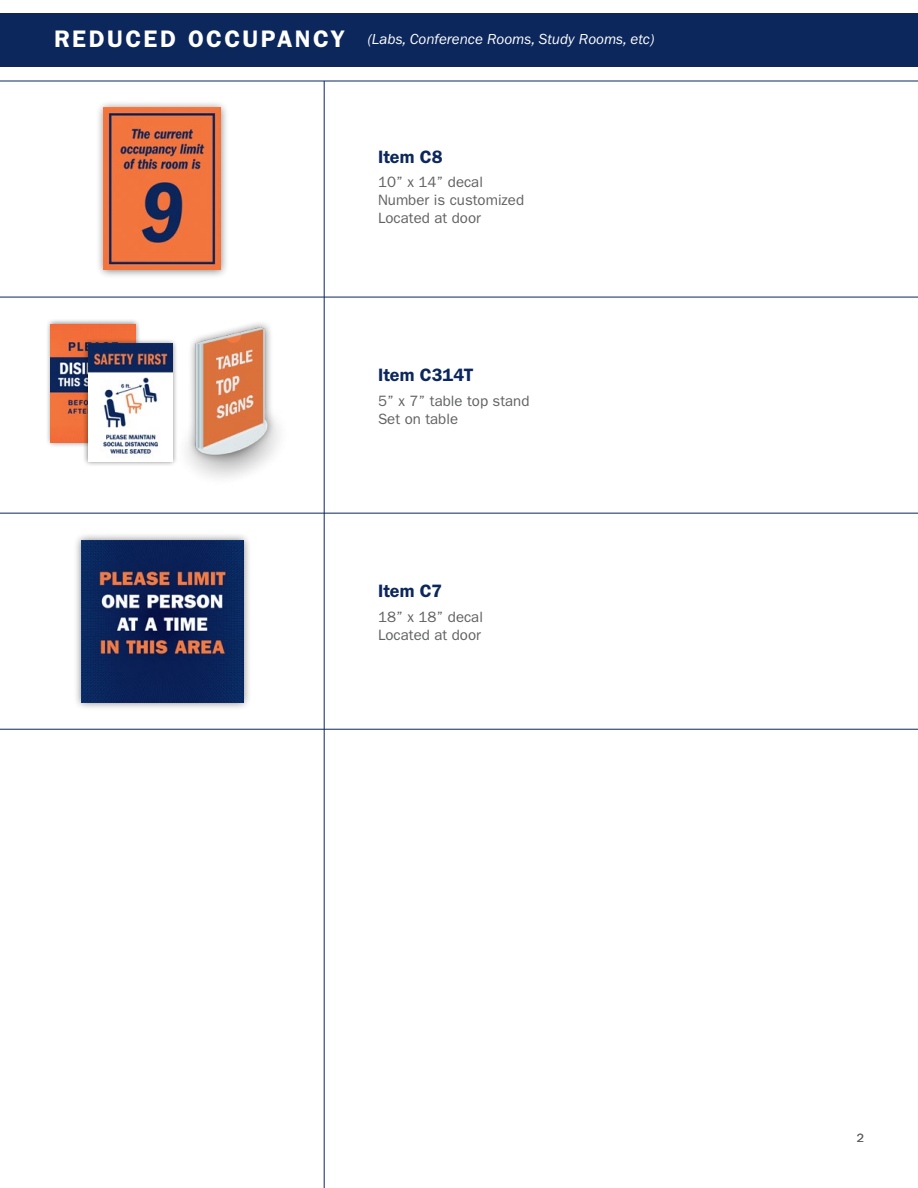
<style>
.page{position:relative;width:918px;height:1188px;background:#fff}
.page>*{position:absolute;margin:0;border:0;box-sizing:border-box;transform-origin:0 0}
.Section_Title{font:600 24px "ITC Franklin Gothic Std";letter-spacing:.1em;color:#fff}
.Item_Title{font:600 18px "ITC Franklin Gothic Std";color:#0c275c}
.t1{font:15px "ITC Franklin Gothic Std";color:#606161}
.t2{font:italic 15px "ITC Franklin Gothic Std";color:#fff}
.t3{font:12px "ITC Franklin Gothic Std";color:#606161}
</style>
<div class="page">
<hr style="left:0;top:297px;width:918px;height:1px;background:#0c275c">
<hr style="left:0;top:513px;width:918px;height:1px;background:#0c275c">
<hr style="left:0;top:729px;width:918px;height:1px;background:#0c275c">
<hr style="left:324px;top:81px;width:1px;height:1107px;background:#0c275c">
<hr style="left:0;top:81px;width:918px;height:1px;background:#0c275c">
<div style="left:0;top:14px;width:918px;height:54px;background:#0c275c"></div>
<div style="left:95px;top:99px;width:134px;height:180px;background:#000;opacity:.5"></div>
<img style="left:104px;top:108px;width:116px;height:162px">
<div style="left:45px;top:319px;width:96px;height:129px;background:#000;opacity:.5"></div>
<img style="left:50px;top:324px;width:85px;height:119px">
<div style="left:72px;top:532px;width:180px;height:179px;background:#000;opacity:.5"></div>
<img style="left:81px;top:540px;width:162px;height:162px">
<div style="left:82px;top:338px;width:96px;height:129px;background:#000;opacity:.5"></div>
<img style="left:88px;top:344px;width:62px;height:118px">
<img style="left:150px;top:324px;width:129px;height:154px">
<p class="Section_Title" style="left:54px;top:25px;width:292px">REDUCED OCCUPANCY</p>
<p class="t2" style="left:368px;top:30px;width:288px">(Labs, Conference Rooms, Study Rooms, etc)</p>
<p class="Item_Title" style="left:378px;top:146px;width:66px">Item C8</p>
<p class="t1" style="left:378px;top:174px;width:106px">10” x 14” decal</p>
<p class="t1" style="left:378px;top:192px;width:148px">Number is customized</p>
<p class="t1" style="left:378px;top:210px;width:104px">Located at door</p>
<p class="Item_Title" style="left:378px;top:364px;width:97px">Item C314T</p>
<p class="t1" style="left:378px;top:392px;width:153px">5” x 7” table top stand</p>
<p class="t1" style="left:378px;top:410px;width:82px">Set on table</p>
<p class="Item_Title" style="left:378px;top:580px;width:66px">Item C7</p>
<p class="t1" style="left:378px;top:608px;width:106px">18” x 18” decal</p>
<p class="t1" style="left:378px;top:626px;width:104px">Located at door</p>
<p class="t3" style="left:857px;top:1131px;width:9px">2</p>
</div>
